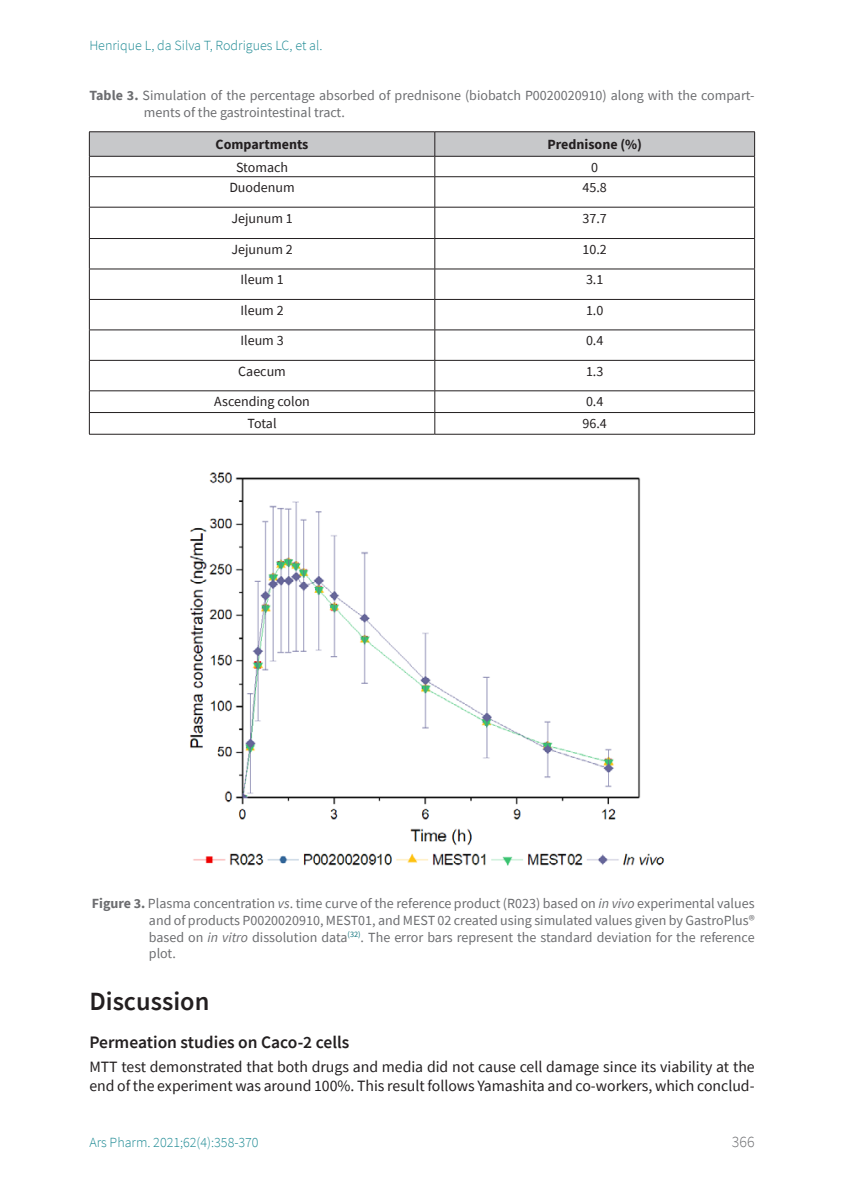
<style>
.page{position:relative;width:844px;height:1191px;background:#fff}
.page>*{position:absolute;margin:0;border:0;box-sizing:border-box;transform-origin:0 0}
.sps_tit_secc_1{font:600 26.25px "Source Sans Pro";color:#231f20}
.sps_tit_secc_2{font:600 17.5px "Source Sans Pro";color:#231f20}
.t1{font:15.75px/18.9px "Source Sans Pro";color:#231f20}
.t2{font:300 15.75px "Source Sans Pro";color:#6c6d70}
.sps_figur_titulo{font:14px/16.8px "Source Sans Pro";color:#6c6d70;text-align:justify}
.sps_tablas_titulo{font:14px/16.8px "Source Sans Pro";color:#6c6d70}
.sps_tablas_texto{font:14px "Source Sans Pro";color:#231f20}
.t3{font:300 14px "Source Sans Pro";color:#1c8993}
.sps_tablas_epig{font:700 14px "Source Sans Pro";color:#231f20}
.s1{font-weight:700}
.s2{font-style:italic}
</style>
<div class="page">
<hr style="left:89px;top:131px;width:345px;height:1px;background:#231f20">
<hr style="left:434px;top:131px;width:320px;height:1px;background:#231f20">
<svg style="left:89px;top:132px;width:666px;height:44px"></svg>
<hr style="left:89px;top:176px;width:345px;height:1px;background:#231f20">
<hr style="left:89px;top:177px;width:1px;height:30px;background:#231f20">
<hr style="left:434px;top:176px;width:320px;height:1px;background:#231f20">
<hr style="left:434px;top:177px;width:1px;height:30px;background:#231f20">
<hr style="left:754px;top:177px;width:1px;height:30px;background:#231f20">
<hr style="left:89px;top:207px;width:345px;height:1px;background:#231f20">
<hr style="left:89px;top:207px;width:1px;height:31px;background:#231f20">
<hr style="left:434px;top:207px;width:320px;height:1px;background:#231f20">
<hr style="left:434px;top:207px;width:1px;height:31px;background:#231f20">
<hr style="left:754px;top:207px;width:1px;height:31px;background:#231f20">
<hr style="left:89px;top:238px;width:345px;height:1px;background:#231f20">
<hr style="left:89px;top:239px;width:1px;height:30px;background:#231f20">
<hr style="left:434px;top:238px;width:320px;height:1px;background:#231f20">
<hr style="left:434px;top:239px;width:1px;height:30px;background:#231f20">
<hr style="left:754px;top:239px;width:1px;height:30px;background:#231f20">
<hr style="left:89px;top:269px;width:345px;height:1px;background:#231f20">
<hr style="left:89px;top:269px;width:1px;height:30px;background:#231f20">
<hr style="left:434px;top:269px;width:320px;height:1px;background:#231f20">
<hr style="left:434px;top:269px;width:1px;height:30px;background:#231f20">
<hr style="left:754px;top:269px;width:1px;height:30px;background:#231f20">
<hr style="left:89px;top:299px;width:345px;height:1px;background:#231f20">
<hr style="left:89px;top:300px;width:1px;height:30px;background:#231f20">
<hr style="left:434px;top:299px;width:320px;height:1px;background:#231f20">
<hr style="left:434px;top:300px;width:1px;height:30px;background:#231f20">
<hr style="left:754px;top:300px;width:1px;height:30px;background:#231f20">
<hr style="left:89px;top:329px;width:345px;height:1px;background:#231f20">
<hr style="left:89px;top:330px;width:1px;height:30px;background:#231f20">
<hr style="left:434px;top:329px;width:320px;height:1px;background:#231f20">
<hr style="left:434px;top:330px;width:1px;height:30px;background:#231f20">
<hr style="left:754px;top:330px;width:1px;height:30px;background:#231f20">
<hr style="left:89px;top:360px;width:345px;height:1px;background:#231f20">
<hr style="left:89px;top:360px;width:1px;height:30px;background:#231f20">
<hr style="left:434px;top:360px;width:320px;height:1px;background:#231f20">
<hr style="left:434px;top:360px;width:1px;height:30px;background:#231f20">
<hr style="left:754px;top:360px;width:1px;height:30px;background:#231f20">
<hr style="left:89px;top:390px;width:345px;height:1px;background:#231f20">
<hr style="left:434px;top:390px;width:320px;height:1px;background:#231f20">
<hr style="left:89px;top:412px;width:345px;height:1px;background:#231f20">
<svg style="left:89px;top:391px;width:1px;height:43px"></svg>
<hr style="left:434px;top:412px;width:320px;height:1px;background:#231f20">
<svg style="left:434px;top:391px;width:1px;height:43px"></svg>
<svg style="left:754px;top:391px;width:1px;height:43px"></svg>
<hr style="left:89px;top:434px;width:345px;height:1px;background:#231f20">
<hr style="left:434px;top:434px;width:320px;height:1px;background:#231f20">
<img style="left:189px;top:472px;width:476px;height:394px">
<p class="t3" style="left:89px;top:37px;width:234px">Henrique L, da Silva T, Rodrigues LC, et al.</p>
<p class="sps_tablas_titulo" style="left:144px;top:87px;width:612px;text-indent:-55px"><span class="s1">Table 3.</span> Simulation of the percentage absorbed of prednisone (biobatch P0020020910) along with the compart&shy;ments of the gastrointestinal tract.</p>
<p class="sps_tablas_epig" style="left:215px;top:135px;width:94px">Compartments</p>
<p class="sps_tablas_epig" style="left:547px;top:135px;width:96px">Prednisone (%)</p>
<p class="sps_tablas_texto" style="left:236px;top:158px;width:53px">Stomach</p>
<p class="sps_tablas_texto" style="left:591px;top:158px;width:8px">0</p>
<p class="sps_tablas_texto" style="left:229px;top:179px;width:67px">Duodenum</p>
<p class="sps_tablas_texto" style="left:582px;top:179px;width:26px">45.8</p>
<p class="sps_tablas_texto" style="left:231px;top:209px;width:63px">Jejunum 1</p>
<p class="sps_tablas_texto" style="left:582px;top:209px;width:26px">37.7</p>
<p class="sps_tablas_texto" style="left:231px;top:240px;width:63px">Jejunum 2</p>
<p class="sps_tablas_texto" style="left:582px;top:240px;width:26px">10.2</p>
<p class="sps_tablas_texto" style="left:240px;top:271px;width:45px">Ileum 1</p>
<p class="sps_tablas_texto" style="left:586px;top:271px;width:19px">3.1</p>
<p class="sps_tablas_texto" style="left:240px;top:301px;width:45px">Ileum 2</p>
<p class="sps_tablas_texto" style="left:586px;top:301px;width:19px">1.0</p>
<p class="sps_tablas_texto" style="left:240px;top:332px;width:45px">Ileum 3</p>
<p class="sps_tablas_texto" style="left:586px;top:332px;width:19px">0.4</p>
<p class="sps_tablas_texto" style="left:238px;top:362px;width:49px">Caecum</p>
<p class="sps_tablas_texto" style="left:586px;top:362px;width:19px">1.3</p>
<p class="sps_tablas_texto" style="left:214px;top:393px;width:97px">Ascending colon</p>
<p class="sps_tablas_texto" style="left:586px;top:393px;width:19px">0.4</p>
<p class="sps_tablas_texto" style="left:247px;top:414px;width:30px">Total</p>
<p class="sps_tablas_texto" style="left:582px;top:414px;width:26px">96.4</p>
<p class="sps_figur_titulo" style="left:149px;top:894px;width:607px;text-indent:-57px"><span class="s1">Figure 3.</span> Plasma concentration <span class="s2">vs</span>. time curve of the reference product (R023) based on <span class="s2">in vivo</span> experimental values and of products P0020020910, MEST01, and MEST 02 created using simulated values given by GastroPlus® based on <span class="s2">in vitro</span> dissolution data<sup>(32)</sup>. The error bars represent the standard deviation for the reference plot.</p>
<p class="sps_tit_secc_1" style="left:89px;top:983px;width:121px">Discussion</p>
<p class="sps_tit_secc_2" style="left:89px;top:1030px;width:261px">Permeation studies on Caco-2 cells</p>
<p class="t1" style="left:89px;top:1057px;width:666px">MTT test demonstrated that both drugs and media did not cause cell damage since its viability at the end of the experiment was around 100%. This result follows Yamashita and co-workers, which conclud-</p>
<p class="t3" style="left:89px;top:1133px;width:171px">Ars Pharm. 2021;62(4):358-370</p>
<p class="t2" style="left:731px;top:1132px;width:24px">366</p>
</div>
